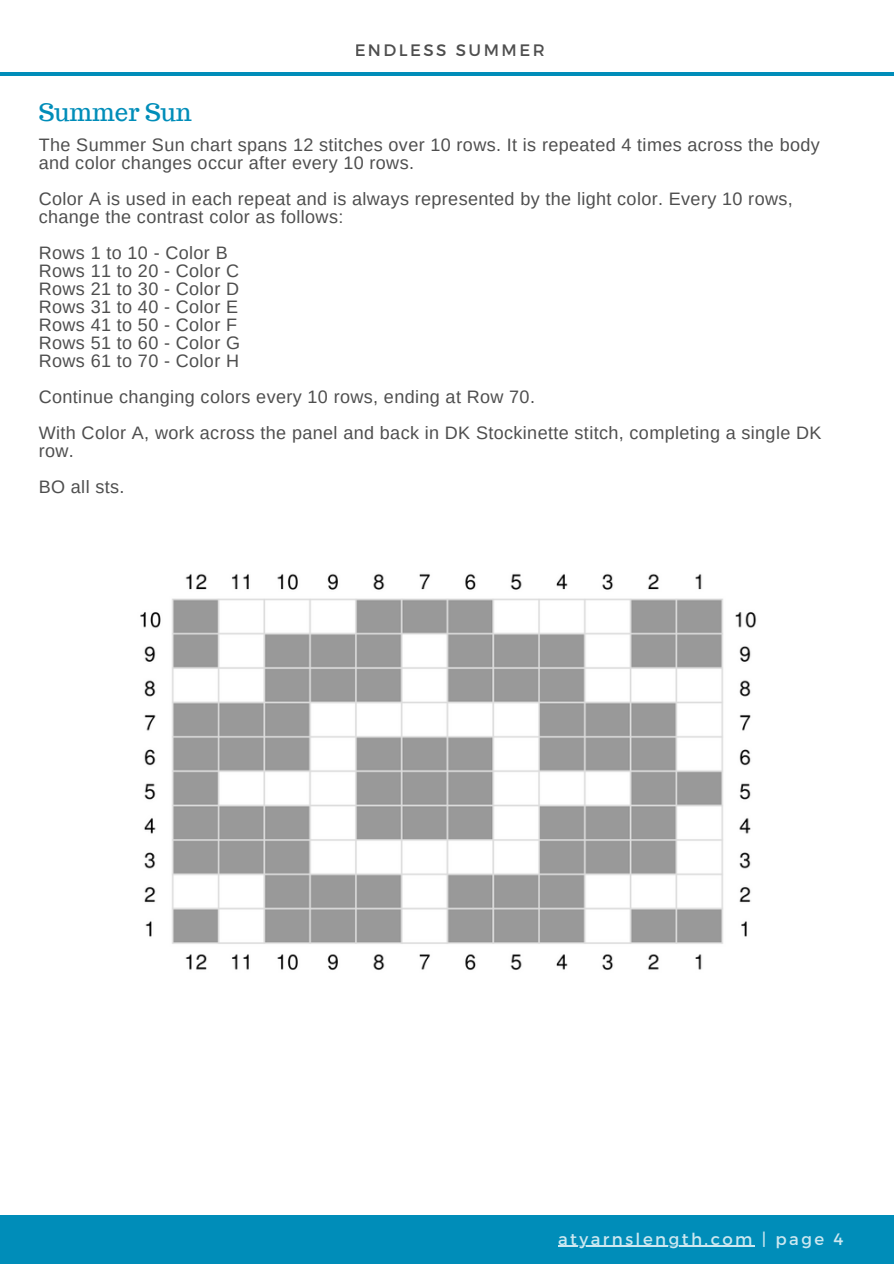
<style>
.page{position:relative;width:894px;height:1264px;background:#fff}
.page>*{position:absolute;margin:0;border:0;box-sizing:border-box;transform-origin:0 0}
.t1{font:24px "Trocchi";color:#008db9}
.t2{font:18px/18px "Arimo";letter-spacing:.02em;color:#222}
.t3{font:16.5px "Montserrat";letter-spacing:.15em;color:#fff}
.t4{font:16.5px "Montserrat";letter-spacing:.15em;color:#222}
</style>
<div class="page">
<div style="left:0;top:1215px;width:893px;height:48px;background:#008db9"></div>
<hr style="left:0;top:72px;width:893px;height:4px;background:#008db9">
<img style="left:140px;top:573px;width:617px;height:397px">
<hr style="left:558px;top:1245px;width:196px;height:1px;background:#fff">
<p class="t4" style="left:354px;top:40px;width:191px">ENDLESS SUMMER</p>
<p class="t1" style="left:39px;top:96px;width:154px">Summer Sun</p>
<p class="t2" style="left:39px;top:136px;width:782px">The Summer Sun chart spans 12 stitches over 10 rows. It is repeated 4 times across the body and color changes occur after every 10 rows.</p>
<p class="t2" style="left:39px;top:190px;width:755px">Color A is used in each repeat and is always represented by the light color. Every 10 rows, change the contrast color as follows:</p>
<p class="t2" style="left:39px;top:244px;width:203px">Rows 1 to 10 - Color B<br>Rows 11 to 20 - Color C<br>Rows 21 to 30 - Color D<br>Rows 31 to 40 - Color E<br>Rows 41 to 50 - Color F<br>Rows 51 to 60 - Color G<br>Rows 61 to 70 - Color H</p>
<p class="t2" style="left:39px;top:379px;width:784px;line-height:36px">Continue changing colors every 10 rows, ending at Row 70.<br>With Color A, work across the panel and back in DK Stockinette stitch, completing a single DK</p>
<p class="t2" style="left:39px;top:433px;width:87px;line-height:36px">row.<br>BO all sts.</p>
<p class="t3" style="left:558px;top:1228px;width:287px">atyarnslength.com | page 4</p>
</div>
